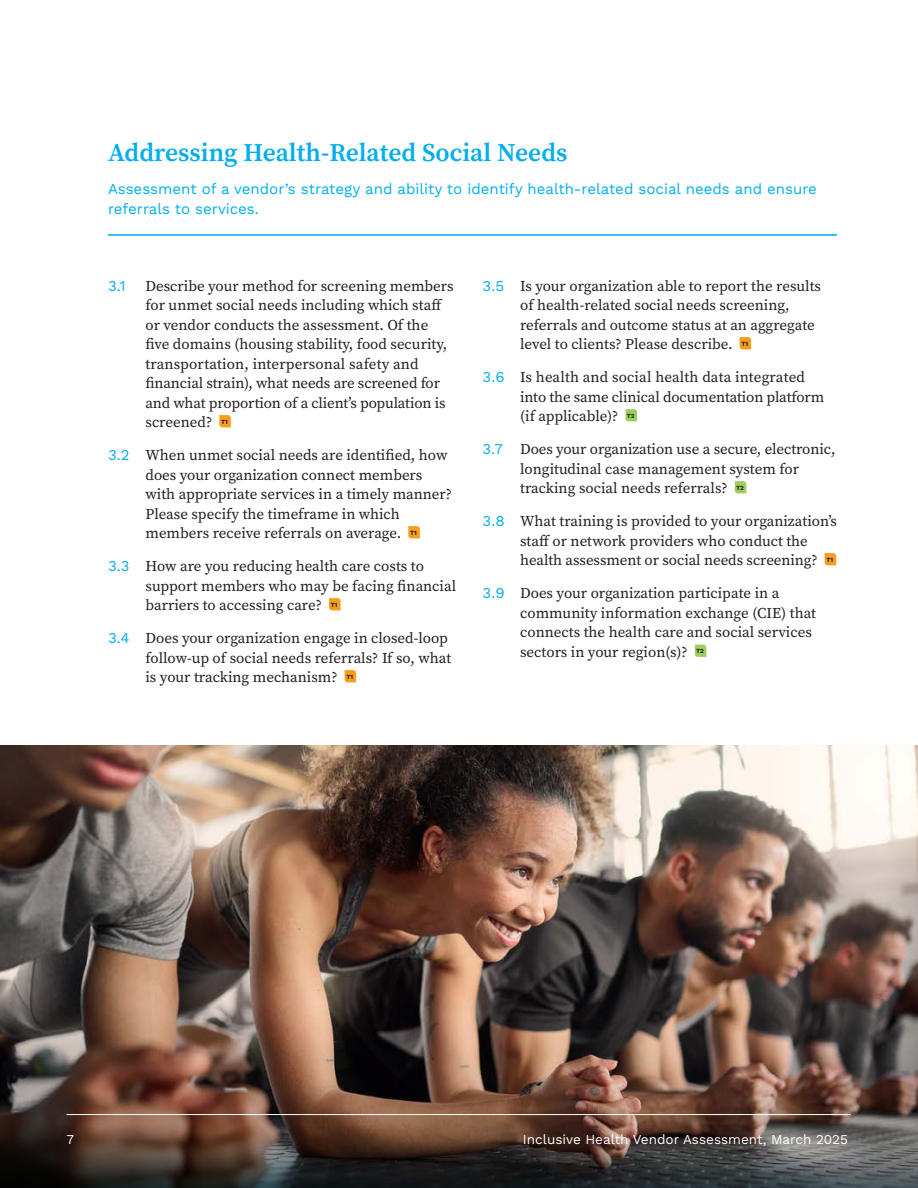
<style>
.page{position:relative;width:918px;height:1188px;background:#fff}
.page>*{position:absolute;margin:0;border:0;box-sizing:border-box;transform-origin:0 0}
.Heading_1{font:600 25.5px "Source Serif Pro";color:#00aeef}
.t1{font:15px/19.5px "Source Serif Pro";color:#231f20}
.Section_Intro_Copy{font:15px/19.5px "Work Sans";color:#00aeef}
.t2{font:13.5px "Work Sans";color:#fff}
.t3{font:700 6.3px "Work Sans";color:#231f20}
.s1{font-family:"Work Sans";color:#00aeef}
</style>
<div class="page">
<svg style="left:219px;top:415px;width:12px;height:12px"></svg>
<svg style="left:408px;top:526px;width:12px;height:12px"></svg>
<svg style="left:329px;top:598px;width:12px;height:12px"></svg>
<svg style="left:345px;top:670px;width:11px;height:12px"></svg>
<svg style="left:740px;top:337px;width:11px;height:12px"></svg>
<svg style="left:626px;top:409px;width:11px;height:12px"></svg>
<svg style="left:735px;top:481px;width:11px;height:12px"></svg>
<svg style="left:825px;top:553px;width:11px;height:12px"></svg>
<svg style="left:695px;top:645px;width:11px;height:12px"></svg>
<hr style="left:108px;top:234px;width:729px;height:2px;background:#00aeef">
<img style="left:0;top:745px;width:918px;height:157px">
<img style="left:0;top:902px;width:918px;height:286px">
<hr style="left:67px;top:1114px;width:784px;height:1px;background:#fff">
<p class="Heading_1" style="left:108px;top:136px;width:461px">Addressing Health-Related Social Needs</p>
<p class="Section_Intro_Copy" style="left:108px;top:180px;width:711px">Assessment of a vendor’s strategy and ability to identify health-related social needs and ensure referrals to services.</p>
<p class="Section_Intro_Copy" style="left:108px;top:277px;width:19px">3.1</p>
<p class="t1" style="left:146px;top:276px;width:310px">Describe your method for screening members for unmet social needs including which staff or vendor conducts the assessment. Of the five domains (housing stability, food security, transportation, interpersonal safety and financial strain), what needs are screened for and what proportion of a client’s population is screened?</p>
<p class="t3" style="left:221px;top:418px;width:8px">T1</p>
<p class="t1" style="left:146px;top:446px;width:308px;text-indent:-38px"><span class="s1">3.2</span> When unmet social needs are identified, how does your organization connect members with appropriate services in a timely manner?<br>Please specify the timeframe in which members receive referrals on average.</p>
<p class="t3" style="left:410px;top:529px;width:8px">T1</p>
<p class="t1" style="left:146px;top:557px;width:312px;text-indent:-38px"><span class="s1">3.3</span> How are you reducing health care costs to support members who may be facing financial barriers to accessing care?</p>
<p class="t3" style="left:331px;top:601px;width:8px">T1</p>
<p class="t1" style="left:146px;top:629px;width:307px;text-indent:-38px"><span class="s1">3.4</span> Does your organization engage in closed-loop follow-up of social needs referrals? If so, what is your tracking mechanism?</p>
<p class="t3" style="left:346px;top:673px;width:8px">T1</p>
<p class="t1" style="left:520px;top:276px;width:303px;text-indent:-38px"><span class="s1">3.5</span> Is your organization able to report the results of health-related social needs screening, referrals and outcome status at an aggregate level to clients? Please describe.</p>
<p class="t3" style="left:741px;top:340px;width:8px">T1</p>
<p class="t1" style="left:520px;top:368px;width:306px;text-indent:-38px"><span class="s1">3.6</span> Is health and social health data integrated into the same clinical documentation platform (if applicable)?</p>
<p class="t3" style="left:627px;top:412px;width:9px">T2</p>
<p class="t1" style="left:520px;top:440px;width:317px;text-indent:-38px"><span class="s1">3.7</span> Does your organization use a secure, electronic, longitudinal case management system for tracking social needs referrals?</p>
<p class="t3" style="left:736px;top:484px;width:9px">T2</p>
<p class="t1" style="left:520px;top:512px;width:318px;text-indent:-38px"><span class="s1">3.8</span> What training is provided to your organization’s staff or network providers who conduct the health assessment or social needs screening?</p>
<p class="t3" style="left:826px;top:556px;width:8px">T1</p>
<p class="t1" style="left:520px;top:584px;width:298px;text-indent:-38px"><span class="s1">3.9</span> Does your organization participate in a community information exchange (CIE) that connects the health care and social services sectors in your region(s)?</p>
<p class="t3" style="left:696px;top:647px;width:9px">T2</p>
<p class="t2" style="left:67px;top:1131px;width:9px">7</p>
<p class="t2" style="left:523px;top:1131px;width:327px">Inclusive Health Vendor Assessment, March 2025</p>
</div>
